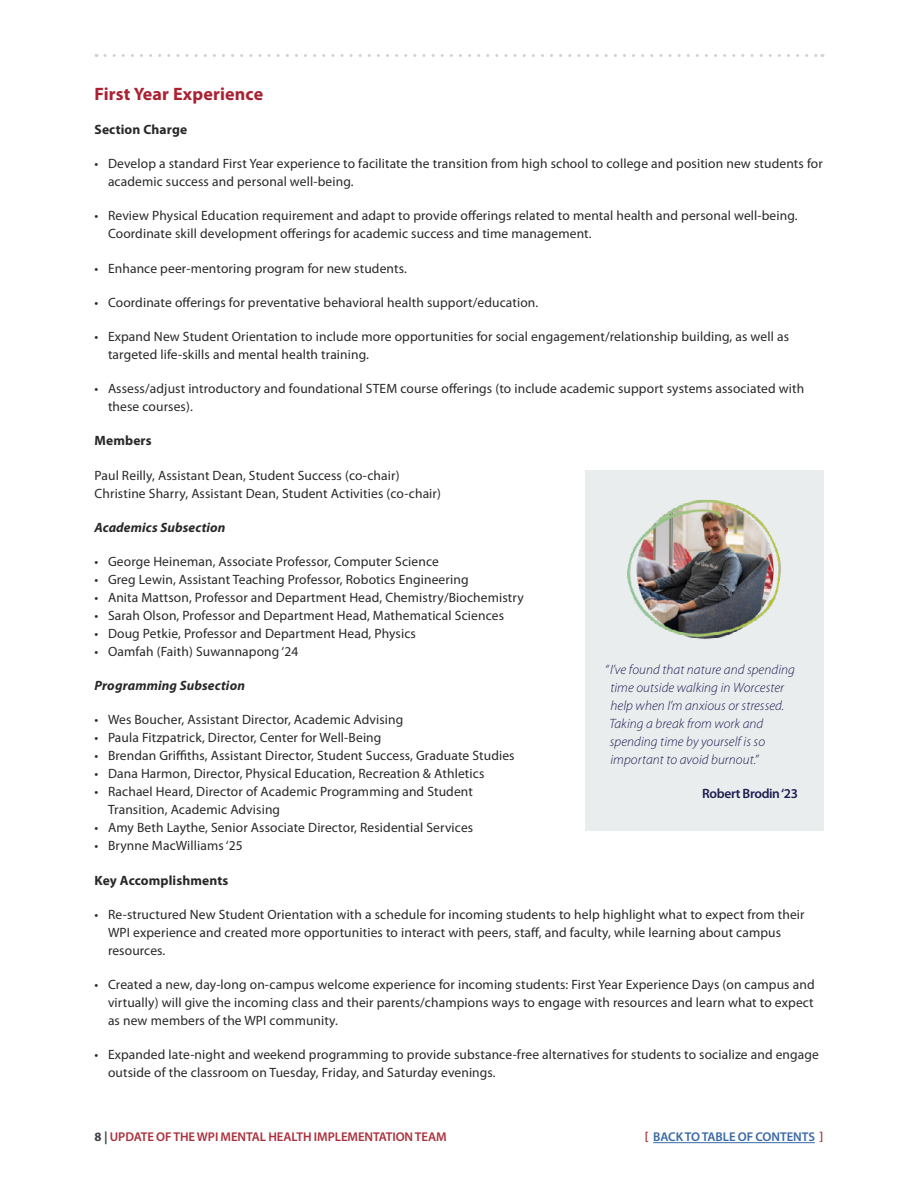
<style>
.page{position:relative;width:918px;height:1188px;background:#fff}
.page>*{position:absolute;margin:0;border:0;box-sizing:border-box;transform-origin:0 0}
.t1{font:700 18px "Myriad Pro";letter-spacing:.01em;color:#aa2132}
.t2{font:13.5px/18px "Myriad Pro";letter-spacing:.01em;color:#292829}
.t3{font:italic 300 13.5px/18px "Myriad Pro";letter-spacing:.005em;color:#1c1c52}
.t4{font:italic 700 13.5px "Myriad Pro";letter-spacing:.01em;color:#292829}
.t5{font:700 13.5px "Myriad Pro";letter-spacing:.01em;color:#292829}
.t6{font:600 13.5px "Myriad Pro";letter-spacing:-.025em;color:#1c1c52}
.t7{font:600 12.75px "Myriad Pro";letter-spacing:-.005em;color:#ab2f3b}
.t8{font:600 12.75px "Myriad Pro";letter-spacing:-.005em;color:#3a68a5}
.s1{font-weight:700;color:#414042}
.s2{color:#ab2f3b}
</style>
<div class="page">
<svg style="left:105px;top:54px;width:718px;height:3px"></svg>
<hr style="left:653px;top:1142px;width:162px;height:1px;background:#3a68a5">
<div style="left:585px;top:470px;width:239px;height:361px;background:#eaedee"></div>
<img style="left:627px;top:500px;width:154px;height:139px">
<h1 class="t1" style="left:94px;top:82px;width:170px">First Year Experience</h1>
<p class="t5" style="left:94px;top:121px;width:94px">Section Charge</p>
<p class="t2" style="left:108px;top:155px;width:716px;text-indent:-14px">• Develop a standard First Year experience to facilitate the transition from high school to college and position new students for academic success and personal well-being.</p>
<p class="t2" style="left:108px;top:207px;width:691px;text-indent:-14px">• Review Physical Education requirement and adapt to provide offerings related to mental health and personal well-being.<br>Coordinate skill development offerings for academic success and time management.</p>
<p class="t2" style="left:94px;top:259px;width:314px">• Enhance peer-mentoring program for new students.</p>
<p class="t2" style="left:94px;top:293px;width:445px">• Coordinate offerings for preventative behavioral health support/education.</p>
<p class="t2" style="left:108px;top:327px;width:683px;text-indent:-14px">• Expand New Student Orientation to include more opportunities for social engagement/relationship building, as well as targeted life-skills and mental health training.</p>
<p class="t2" style="left:108px;top:380px;width:698px;text-indent:-14px">• Assess/adjust introductory and foundational STEM course offerings (to include academic support systems associated with these courses).</p>
<p class="t5" style="left:94px;top:432px;width:59px">Members</p>
<p class="t2" style="left:94px;top:466px;width:348px">Paul Reilly, Assistant Dean, Student Success (co-chair)<br>Christine Sharry, Assistant Dean, Student Activities (co-chair)</p>
<p class="t4" style="left:94px;top:519px;width:133px">Academics Subsection</p>
<p class="t2" style="left:94px;top:552px;width:346px">• George Heineman, Associate Professor, Computer Science</p>
<p class="t2" style="left:94px;top:570px;width:376px">• Greg Lewin, Assistant Teaching Professor, Robotics Engineering</p>
<p class="t2" style="left:94px;top:588px;width:431px">• Anita Mattson, Professor and Department Head, Chemistry/Biochemistry</p>
<p class="t2" style="left:94px;top:606px;width:411px">• Sarah Olson, Professor and Department Head, Mathematical Sciences</p>
<p class="t2" style="left:94px;top:624px;width:323px">• Doug Petkie, Professor and Department Head, Physics</p>
<p class="t2" style="left:94px;top:642px;width:205px">• Oamfah (Faith) Suwannapong ‘24</p>
<p class="t4" style="left:94px;top:677px;width:152px">Programming Subsection</p>
<p class="t2" style="left:94px;top:711px;width:310px">• Wes Boucher, Assistant Director, Academic Advising</p>
<p class="t2" style="left:94px;top:729px;width:288px">• Paula Fitzpatrick, Director, Center for Well-Being</p>
<p class="t2" style="left:94px;top:747px;width:422px">• Brendan Griffiths, Assistant Director, Student Success, Graduate Studies</p>
<p class="t2" style="left:94px;top:765px;width:391px">• Dana Harmon, Director, Physical Education, Recreation &amp; Athletics</p>
<p class="t2" style="left:108px;top:783px;width:367px;text-indent:-14px">• Rachael Heard, Director of Academic Programming and Student<br>Transition, Academic Advising</p>
<p class="t2" style="left:94px;top:819px;width:380px">• Amy Beth Laythe, Senior Associate Director, Residential Services</p>
<p class="t2" style="left:94px;top:837px;width:150px">• Brynne MacWilliams ‘25</p>
<p class="t5" style="left:94px;top:871px;width:135px">Key Accomplishments</p>
<p class="t2" style="left:108px;top:905px;width:698px;text-indent:-14px">• Re-structured New Student Orientation with a schedule for incoming students to help highlight what to expect from their<br>WPI experience and created more opportunities to interact with peers, staff, and faculty, while learning about campus resources.</p>
<p class="t2" style="left:108px;top:975px;width:708px;text-align:justify;text-indent:-14px">• Created a new, day-long on-campus welcome experience for incoming students: First Year Experience Days (on campus and virtually) will give the incoming class and their parents/champions ways to engage with resources and learn what to expect as new members of the WPI community.</p>
<p class="t2" style="left:108px;top:1045px;width:713px;text-indent:-14px">• Expanded late-night and weekend programming to provide substance-free alternatives for students to socialize and engage outside of the classroom on Tuesday, Friday, and Saturday evenings.</p>
<p class="t3" style="left:609px;top:660px;width:187px;text-indent:-4px">“I’ve found that nature and spending time outside walking in Worcester help when I’m anxious or stressed.<br>Taking a break from work and spending time by yourself is so important to avoid burnout.”</p>
<p class="t6" style="left:702px;top:785px;width:97px">Robert Brodin ‘23</p>
<p class="t7" style="left:94px;top:1129px;width:354px"><span class="s1">8 |</span> UPDATE OF THE WPI MENTAL HEALTH IMPLEMENTATION TEAM</p>
<p class="t8" style="left:645px;top:1129px;width:180px"><span class="s2">[</span> BACK TO TABLE OF CONTENTS <span class="s2">]</span></p>
</div>
